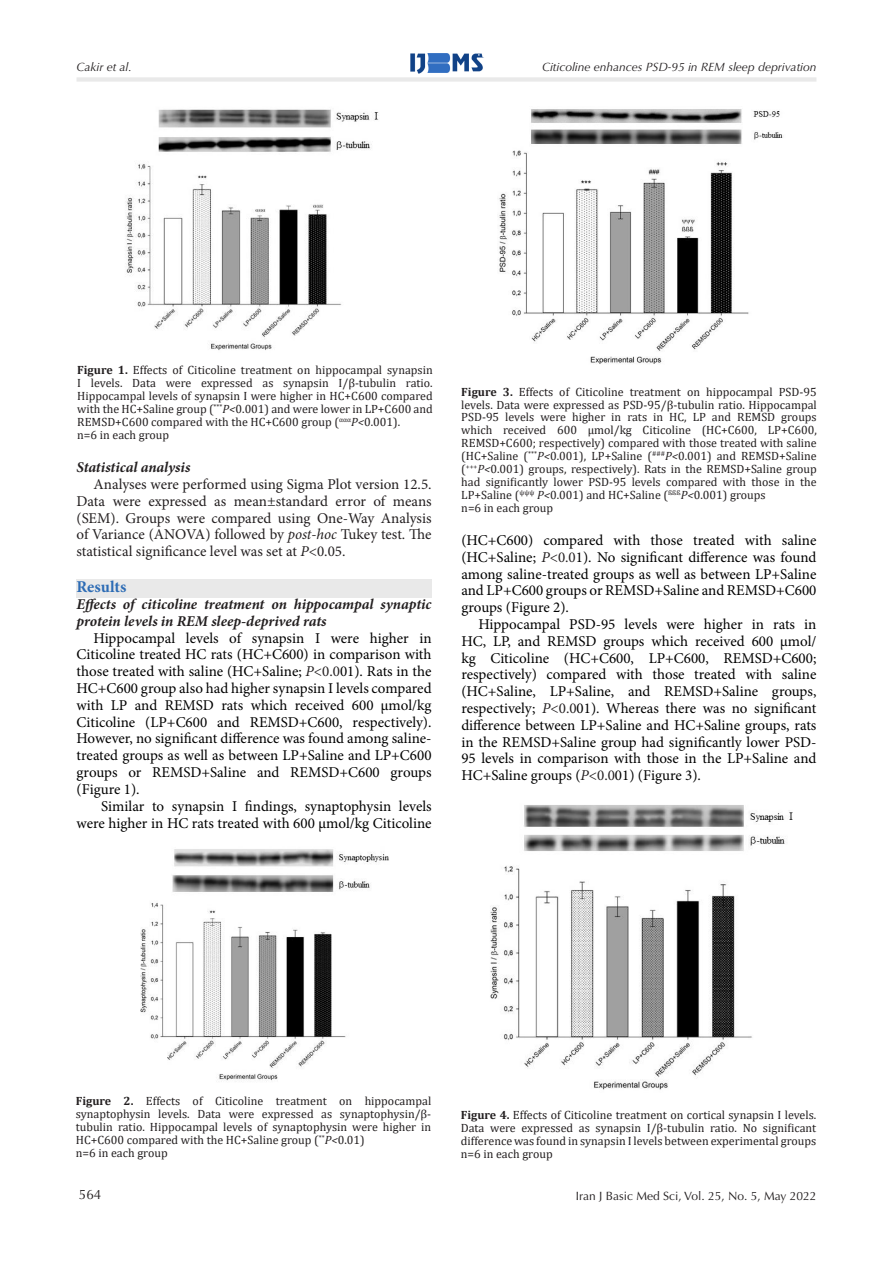
<style>
.page{position:relative;width:893px;height:1263px;background:#fff}
.page>*{position:absolute;margin:0;border:0;box-sizing:border-box;transform-origin:0 0}
.t1{font:700 16.5px "Minion Pro";color:#2d6cb5}
.t2{font:15px/16.8px "Minion Pro";color:#000;text-align:justify}
.t3{font:15px/16.8px "Minion Pro";color:#231f20;text-align:justify}
.t4{font:italic 700 15px/16.8px "Minion Pro";letter-spacing:-.005em;color:#231f20}
.t5{font:13.5px "Optima LT Std";color:#231f20}
.t6{font:12px/12.9px "Cambria";color:#231f20;text-align:justify}
.t7{font:italic 12px "Optima LT Std";color:#231f20}
.t8{font:12px "Optima LT Std";color:#231f20}
.s1{font-weight:700}
.s2{font-style:italic}
.s3{color:#222}
.s4{font-style:italic;color:#231f20}
.s5{color:#231f20}
</style>
<div class="page">
<img style="left:410px;top:53px;width:74px;height:21px">
<div style="left:77px;top:77px;width:739px;height:5px;background:#e9e9e9"></div>
<div style="left:77px;top:579px;width:355px;height:18px;background:#e9e9e9"></div>
<img style="left:125px;top:109px;width:254px;height:241px">
<img style="left:140px;top:849px;width:249px;height:233px">
<img style="left:499px;top:109px;width:284px;height:255px">
<img style="left:490px;top:805px;width:303px;height:285px">
<p class="t7" style="left:77px;top:60px;width:57px">Cakir et al.</p>
<p class="t7" style="left:542px;top:60px;width:276px">Citicoline enhances PSD-95 in REM sleep deprivation</p>
<p class="t6" style="left:77px;top:363px;width:357px"><span class="s1">Figure 1.</span> Effects of Citicoline treatment on hippocampal synapsin I levels. Data were expressed as synapsin I/β-tubulin ratio.<br>Hippocampal levels of synapsin I were higher in HC+C600 compared with the HC+Saline group (<sup>***</sup><span class="s2">P&lt;</span>0.001) and were lower in LP+C600 and REMSD+C600 compared with the HC+C600 group (<sup>ααα</sup><span class="s2">P&lt;</span>0.001).</p>
<p class="t6" style="left:77px;top:428px;width:93px">n=6 in each group</p>
<p class="t4" style="left:77px;top:459px;width:115px">Statistical analysis</p>
<p class="t3" style="left:77px;top:476px;width:357px;text-indent:17px">Analyses were performed using Sigma Plot version 12.5.<br>Data were expressed as mean<span class="s3">±</span>standard error of means (SEM). Groups were compared using One-Way Analysis of Variance (ANOVA) followed by <span class="s2">post-hoc</span> Tukey test. The statistical significance level was set at <span class="s2">P</span>&lt;0.05.</p>
<p class="t1" style="left:77px;top:575px;width:51px">Results</p>
<p class="t4" style="left:77px;top:596px;width:357px">Effects of citicoline treatment on hippocampal synaptic protein levels in REM sleep-deprived rats</p>
<p class="t2" style="left:77px;top:629px;width:357px;text-indent:17px">Hippocampal levels of synapsin I were higher in Citicoline treated HC rats (HC+C600) in comparison with those treated with saline (HC+Saline; <span class="s4">P</span><span class="s5">&lt;0.0</span>01). Rats in the HC+C600 group also had higher synapsin I levels compared with LP and REMSD rats which received 600 μmol/kg Citicoline (LP+C600 and REMSD+C600, respectively).<br>However, no significant difference was found among saline&shy;treated groups as well as between LP+Saline and LP+C600 groups or REMSD+Saline and REMSD+C600 groups (Figure 1).</p>
<p class="t2" style="left:77px;top:797px;width:357px;text-align:right">Similar to synapsin I findings, synaptophysin levels were higher in HC rats treated with 600 μmol/kg Citicoline</p>
<p class="t6" style="left:461px;top:385px;width:357px"><span class="s1">Figure 3.</span> Effects of Citicoline treatment on hippocampal PSD-95 levels. Data were expressed as PSD-95/β-tubulin ratio. Hippocampal PSD-95 levels were higher in rats in HC, LP and REMSD groups which received 600 μmol/kg Citicoline (HC+C600, LP+C600, REMSD+C600; respectively) compared with those treated with saline (HC+Saline (<sup>***</sup><span class="s2">P&lt;</span>0.001), LP+Saline (<sup>###</sup><span class="s2">P&lt;</span>0.001) and REMSD+Saline (<sup>+++</sup><span class="s2">P&lt;</span>0.001) groups, respectively). Rats in the REMSD+Saline group had significantly lower PSD-95 levels compared with those in the LP+Saline (<sup>ψψψ</sup> <span class="s2">P&lt;</span>0.001) and HC+Saline (<sup>ßßß</sup><span class="s2">P&lt;</span>0.001) groups</p>
<p class="t6" style="left:461px;top:501px;width:93px">n=6 in each group</p>
<p class="t2" style="left:461px;top:532px;width:357px">(HC+C600) compared with those treated with saline (HC+Saline; <span class="s4">P</span><span class="s5">&lt;0.0</span>1). No significant difference was found among saline-treated groups as well as between LP+Saline and LP+C600 groups or REMSD+Saline and REMSD+C600 groups (Figure 2).</p>
<p class="t2" style="left:461px;top:616px;width:357px;text-indent:17px">Hippocampal PSD-95 levels were higher in rats in HC, LP, and REMSD groups which received 600 μmol/ kg Citicoline (HC+C600, LP+C600, REMSD+C600; respectively) compared with those treated with saline (HC+Saline, LP+Saline, and REMSD+Saline groups, respectively; <span class="s4">P</span><span class="s5">&lt;0.0</span>01). Whereas there was no significant difference between LP+Saline and HC+Saline groups, rats in the REMSD+Saline group had significantly lower PSD-95 levels in comparison with those in the LP+Saline and HC+Saline groups (<span class="s4">P</span><span class="s5">&lt;0.0</span>01) (Figure 3).</p>
<p class="t6" style="left:76px;top:1094px;width:357px"><span class="s1">Figure 2.</span> Effects of Citicoline treatment on hippocampal synaptophysin levels. Data were expressed as synaptophysin/β&shy;tubulin ratio. Hippocampal levels of synaptophysin were higher in HC+C600 compared with the HC+Saline group (<sup>**</sup><span class="s2">P&lt;</span>0.01)</p>
<p class="t6" style="left:76px;top:1146px;width:93px">n=6 in each group</p>
<p class="t5" style="left:79px;top:1187px;width:24px">564</p>
<p class="t6" style="left:461px;top:1108px;width:357px"><span class="s1">Figure 4.</span> Effects of Citicoline treatment on cortical synapsin I levels.<br>Data were expressed as synapsin I/β-tubulin ratio. No significant difference was found in synapsin I levels between experimental groups</p>
<p class="t6" style="left:461px;top:1147px;width:93px">n=6 in each group</p>
<p class="t8" style="left:576px;top:1188px;width:242px">Iran J Basic Med Sci, Vol. 25, No. 5, May 2022</p>
</div>
